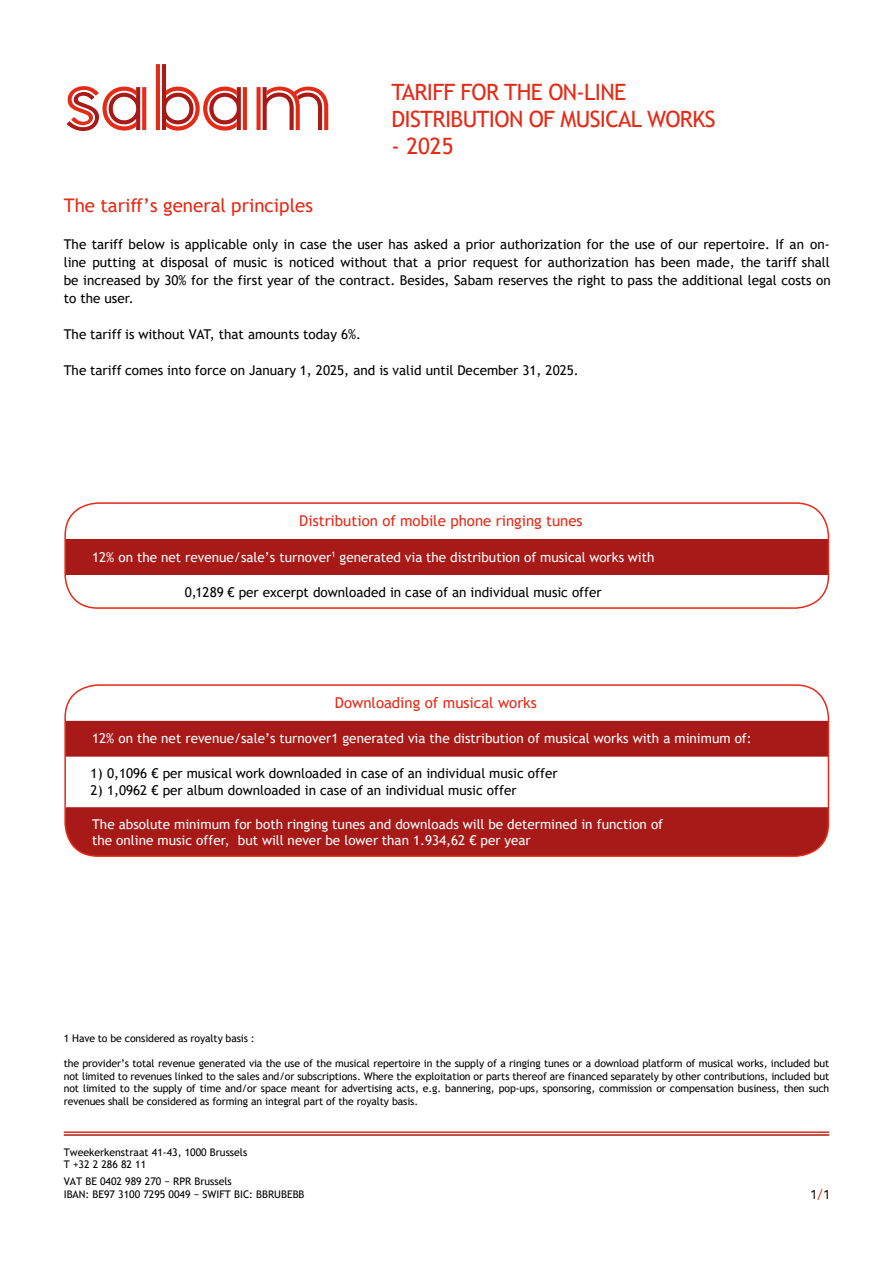
<style>
.page{position:relative;width:893px;height:1263px;background:#fff}
.page>*{position:absolute;margin:0;border:0;box-sizing:border-box;transform-origin:0 0}
.t1{font:22.5px/27px "Trebuchet MS";letter-spacing:-.03em;color:#e52a16}
.t2{font:18.75px "Trebuchet MS";color:#e52a16}
.t3{font:15px "Trebuchet MS";color:#e52a16}
.t4{font:13.5px/18px "Trebuchet MS";color:#000;text-align:justify}
.t5{font:13.5px/16.2px "Trebuchet MS";color:#fff}
.t6{font:13.5px "Work Sans";color:#000}
.t7{font:10.5px/12.6px "Trebuchet MS";color:#000}
.s1{color:#fff}
.s2{color:#e52a16}
</style>
<div class="page">
<svg style="left:67px;top:86px;width:79px;height:45px"></svg>
<svg style="left:156px;top:64px;width:91px;height:67px"></svg>
<svg style="left:257px;top:87px;width:71px;height:43px"></svg>
<hr style="left:64px;top:1131px;width:765px;height:2px;background:#e52a16">
<hr style="left:64px;top:1134px;width:765px;height:2px;background:#a81a17">
<div style="left:65px;top:539px;width:763px;height:36px;background:#a81a17"></div>
<div style="left:64px;top:502px;width:765px;height:107px;border:2px solid #e52a16;border-radius:33px"></div>
<svg style="left:67px;top:721px;width:761px;height:135px;fill:#a81a17"></svg>
<div style="left:64px;top:684px;width:765px;height:173px;border:2px solid #e52a16;border-radius:33px"></div>
<h1 class="t1" style="left:391px;top:78px;width:326px">TARIFF FOR THE ON-LINE<br>DISTRIBUTION OF MUSICAL WORKS</h1>
<h1 class="t1" style="left:391px;top:132px;width:64px">- 2025</h1>
<h2 class="t2" style="left:64px;top:193px;width:251px">The tariff’s general principles</h2>
<p class="t4" style="left:64px;top:235px;width:768px">The tariff below is applicable only in case the user has asked a prior authorization for the use of our repertoire. If an on&shy;line putting at disposal of music is noticed without that a prior request for authorization has been made, the tariff shall be increased by 30% for the first year of the contract. Besides, Sabam reserves the right to pass the additional legal costs on to the user.</p>
<p class="t4" style="left:64px;top:325px;width:299px">The tariff is without VAT, that amounts today 6%.</p>
<p class="t4" style="left:64px;top:361px;width:517px">The tariff comes into force on January 1, 2025, and is valid until December 31, 2025.</p>
<h3 class="t3" style="left:299px;top:511px;width:285px">Distribution of mobile phone ringing tunes</h3>
<p class="t5" style="left:92px;top:549px;width:564px">12% on the net revenue/sale’s turnover<sup>1</sup> generated via the distribution of musical works with</p>
<p class="t4" style="left:92px;top:583px;width:511px"><span class="s1">a minimum of:</span> 0,1289 € per excerpt downloaded in case of an individual music offer</p>
<h3 class="t3" style="left:335px;top:693px;width:203px">Downloading of musical works</h3>
<p class="t5" style="left:92px;top:730px;width:661px">12% on the net revenue/sale’s turnover1 generated via the distribution of musical works with a minimum of:</p>
<p class="t4" style="left:91px;top:764px;width:469px">1) 0,1096 € per musical work downloaded in case of an individual music offer</p>
<p class="t4" style="left:91px;top:781px;width:428px">2) 1,0962 € per album downloaded in case of an individual music offer</p>
<p class="t5" style="left:92px;top:816px;width:573px">The absolute minimum for both ringing tunes and downloads will be determined in function of the online music offer, but will never be lower than 1.934,62 € per year</p>
<p class="t7" style="left:64px;top:1031px;width:193px">1 Have to be considered as royalty basis :</p>
<p class="t7" style="left:64px;top:1057px;width:767px;text-align:justify">the provider’s total revenue generated via the use of the musical repertoire in the supply of a ringing tunes or a download platform of musical works, included but not limited to revenues linked to the sales and/or subscriptions. Where the exploitation or parts thereof are financed separately by other contributions, included but not limited to the supply of time and/or space meant for advertising acts, e.g. bannering, pop-ups, sponsoring, commission or compensation business, then such revenues shall be considered as forming an integral part of the royalty basis.</p>
<p class="t7" style="left:64px;top:1145px;width:185px">Tweekerkenstraat 41-43, 1000 Brussels<br>T +32 2 286 82 11</p>
<p class="t7" style="left:64px;top:1175px;width:242px">VAT BE 0402 989 270 − RPR Brussels<br>IBAN: BE97 3100 7295 0049 − SWIFT BIC: BBRUBEBB</p>
<p class="t6" style="left:811px;top:1187px;width:20px">1<span class="s2">/</span>1</p>
</div>
